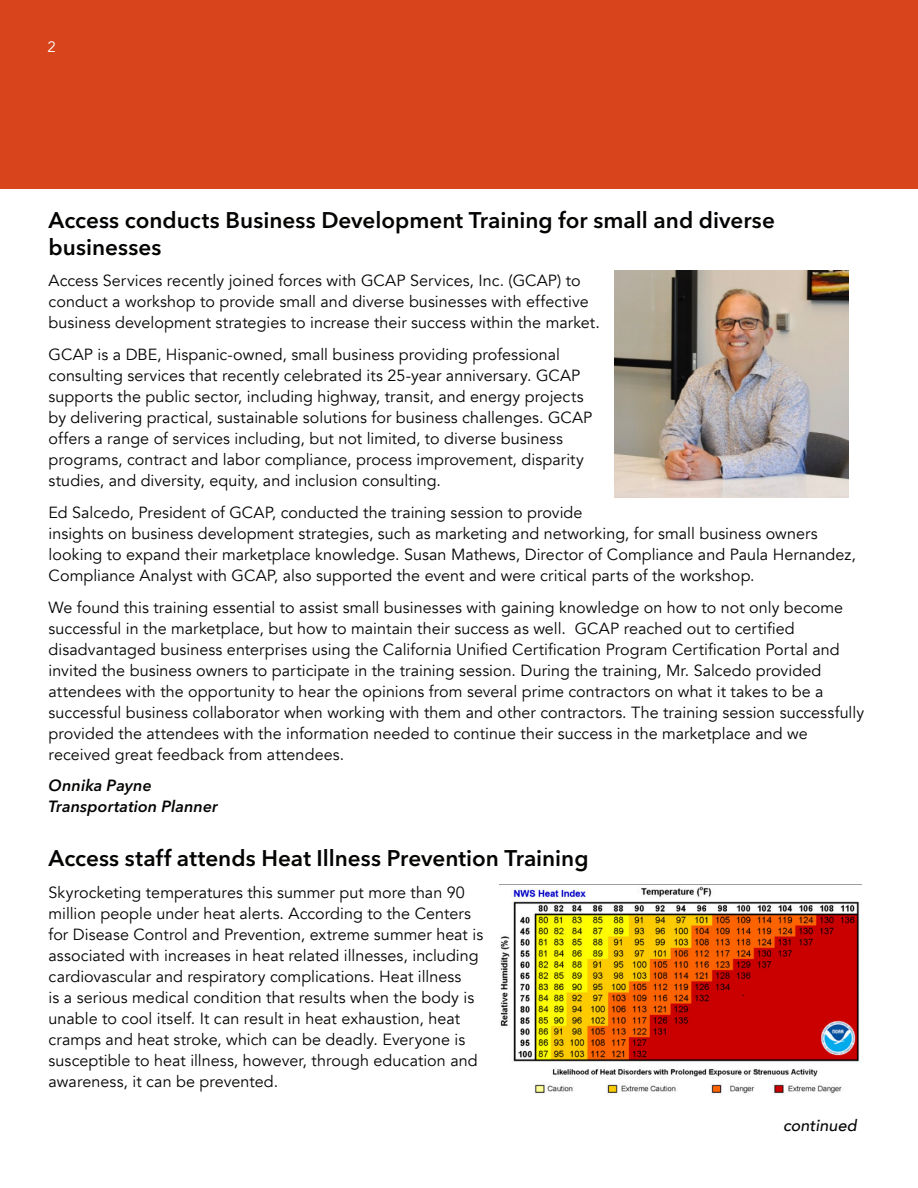
<style>
.page{position:relative;width:918px;height:1188px;background:#fff}
.page>*{position:absolute;margin:0;border:0;box-sizing:border-box;transform-origin:0 0}
.Andre_s_letter{font:600 22.5px/27px "Avenir Next LT Pro";color:#040503}
.Andre_s_letter-2{font:16.2px/21px "Avenir";letter-spacing:.005em;color:#040503}
.Andre_s_letter-3{font:italic 600 16.2px/20.7px "Avenir Next LT Pro";letter-spacing:.005em;color:#040503}
.Andre_s_letter-4{font:italic 500 16.2px "Avenir";letter-spacing:.01em;color:#040503}
.t1{font:15px "Avenir";color:#fff}
</style>
<div class="page">
<div style="left:0;top:0;width:918px;height:189px;background:#d8441c"></div>
<img style="left:615px;top:270px;width:234px;height:227px">
<img style="left:500px;top:886px;width:359px;height:208px">
<p class="t1" style="left:48px;top:38px;width:10px">2</p>
<p class="Andre_s_letter" style="left:49px;top:206px;width:728px">Access conducts Business Development Training for small and diverse businesses</p>
<p class="Andre_s_letter-2" style="left:49px;top:271px;width:553px">Access Services recently joined forces with GCAP Services, Inc. (GCAP) to conduct a workshop to provide small and diverse businesses with effective business development strategies to increase their success within the market.</p>
<p class="Andre_s_letter-2" style="left:49px;top:344px;width:545px">GCAP is a DBE, Hispanic-owned, small business providing professional consulting services that recently celebrated its 25-year anniversary. GCAP supports the public sector, including highway, transit, and energy projects by delivering practical, sustainable solutions for business challenges. GCAP offers a range of services including, but not limited, to diverse business programs, contract and labor compliance, process improvement, disparity studies, and diversity, equity, and inclusion consulting.</p>
<p class="Andre_s_letter-2" style="left:49px;top:502px;width:809px">Ed Salcedo, President of GCAP, conducted the training session to provide<br>insights on business development strategies, such as marketing and networking, for small business owners looking to expand their marketplace knowledge. Susan Mathews, Director of Compliance and Paula Hernandez, Compliance Analyst with GCAP, also supported the event and were critical parts of the workshop.</p>
<p class="Andre_s_letter-2" style="left:49px;top:597px;width:817px">We found this training essential to assist small businesses with gaining knowledge on how to not only become successful in the marketplace, but how to maintain their success as well. GCAP reached out to certified disadvantaged business enterprises using the California Unified Certification Program Certification Portal and invited the business owners to participate in the training session. During the training, Mr. Salcedo provided attendees with the opportunity to hear the opinions from several prime contractors on what it takes to be a successful business collaborator when working with them and other contractors. The training session successfully provided the attendees with the information needed to continue their success in the marketplace and we received great feedback from attendees.</p>
<p class="Andre_s_letter-3" style="left:49px;top:775px;width:171px">Onnika Payne<br>Transportation Planner</p>
<p class="Andre_s_letter" style="left:49px;top:844px;width:542px">Access staff attends Heat Illness Prevention Training</p>
<p class="Andre_s_letter-2" style="left:49px;top:882px;width:436px">Skyrocketing temperatures this summer put more than 90 million people under heat alerts. According to the Centers for Disease Control and Prevention, extreme summer heat is associated with increases in heat related illnesses, including cardiovascular and respiratory complications. Heat illness<br>is a serious medical condition that results when the body is unable to cool itself. It can result in heat exhaustion, heat cramps and heat stroke, which can be deadly. Everyone is susceptible to heat illness, however, through education and awareness, it can be prevented.</p>
<p class="Andre_s_letter-4" style="left:783px;top:1115px;width:75px">continued</p>
</div>
